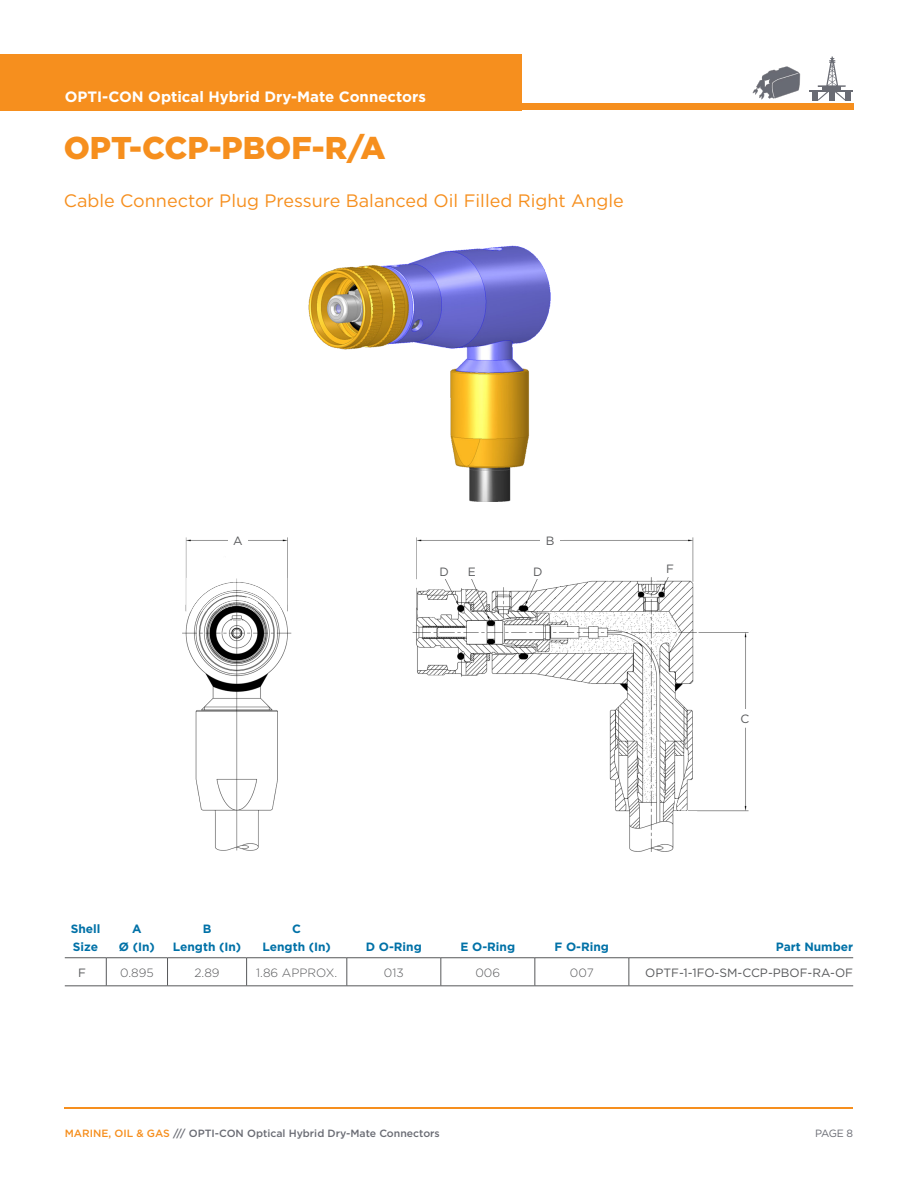
<style>
.page{position:relative;width:918px;height:1188px;background:#fff}
.page>*{position:absolute;margin:0;border:0;box-sizing:border-box;transform-origin:0 0}
.B_Body_Headline_2_Or{font:900 31.5px "Gotham";color:#f68f1e}
.B_Body_Headline_2_Or-2{font:18px "Gotham";color:#f68f1e}
.t1{font:700 15px "Gotham";color:#fff}
.OI_Head_Center{font:700 12px/18px "Gotham";color:#0071a7;text-align:center}
.OI_Body_Center{font:12px "Gotham";color:#57585a}
.OI_Body_Center-2{font:300 12px "Gotham";color:#57585a}
.OI_Head_Right{font:700 12px "Gotham";color:#0071a7}
.OI_Head_Left{font:700 12px/18px "Gotham";color:#0071a7}
.t2{font:500 10.5px "Gotham";color:#696b73}
.t3{font:10.5px "Gotham";color:#696b73}
.s1{color:#f68f1e}
</style>
<div class="page">
<hr style="left:65px;top:1107px;width:788px;height:1px;background:#f68f1e">
<div style="left:0;top:54px;width:522px;height:56px;background:#f68f1e"></div>
<div style="left:0;top:104px;width:853px;height:6px;background:#f68f1e"></div>
<hr style="left:917px;top:54px;width:1px;height:56px;background:#f68f1e">
<img style="left:752px;top:66px;width:49px;height:34px">
<hr style="left:810px;top:90px;width:43px;height:2px;background:#696b73">
<div style="left:812px;top:92px;width:5px;height:8px;background:#696b73"></div>
<div style="left:846px;top:92px;width:5px;height:8px;background:#696b73"></div>
<svg style="left:817px;top:57px;width:29px;height:43px"></svg>
<img style="left:309px;top:246px;width:241px;height:255px">
<svg style="left:106px;top:958px;width:1px;height:28px"></svg>
<svg style="left:167px;top:958px;width:1px;height:28px"></svg>
<svg style="left:246px;top:958px;width:1px;height:28px"></svg>
<hr style="left:106px;top:986px;width:62px;height:1px;background:#57585a">
<hr style="left:168px;top:986px;width:79px;height:1px;background:#57585a">
<hr style="left:247px;top:986px;width:100px;height:1px;background:#57585a">
<hr style="left:347px;top:986px;width:94px;height:1px;background:#57585a">
<hr style="left:441px;top:986px;width:94px;height:1px;background:#57585a">
<hr style="left:535px;top:986px;width:94px;height:1px;background:#57585a">
<hr style="left:629px;top:986px;width:224px;height:1px;background:#57585a">
<svg style="left:347px;top:958px;width:1px;height:28px"></svg>
<svg style="left:441px;top:958px;width:1px;height:28px"></svg>
<svg style="left:535px;top:958px;width:1px;height:28px"></svg>
<svg style="left:629px;top:958px;width:1px;height:28px"></svg>
<hr style="left:65px;top:986px;width:41px;height:1px;background:#57585a">
<hr style="left:65px;top:957px;width:41px;height:1px;background:#57585a">
<hr style="left:106px;top:957px;width:62px;height:1px;background:#57585a">
<hr style="left:168px;top:957px;width:79px;height:1px;background:#57585a">
<hr style="left:247px;top:957px;width:100px;height:1px;background:#57585a">
<hr style="left:347px;top:957px;width:94px;height:1px;background:#57585a">
<hr style="left:441px;top:957px;width:94px;height:1px;background:#57585a">
<hr style="left:535px;top:957px;width:94px;height:1px;background:#57585a">
<hr style="left:629px;top:957px;width:224px;height:1px;background:#57585a">
<img style="left:182px;top:537px;width:567px;height:314px">
<div style="left:228px;top:532px;width:20px;height:16px;background:#fff"></div>
<div style="left:540px;top:532px;width:20px;height:16px;background:#fff"></div>
<div style="left:735px;top:710px;width:19px;height:16px;background:#fff"></div>
<div style="left:435px;top:563px;width:19px;height:16px;background:#fff"></div>
<div style="left:462px;top:563px;width:19px;height:16px;background:#fff"></div>
<div style="left:528px;top:563px;width:19px;height:16px;background:#fff"></div>
<div style="left:661px;top:560px;width:19px;height:16px;background:#fff"></div>
<h3 class="t1" style="left:65px;top:87px;width:363px">OPTI-CON Optical Hybrid Dry-Mate Connectors</h3>
<p class="B_Body_Headline_2_Or" style="left:64px;top:126px;width:323px">OPT-CCP-PBOF-R/A</p>
<p class="B_Body_Headline_2_Or-2" style="left:64px;top:189px;width:562px">Cable Connector Plug Pressure Balanced Oil Filled Right Angle</p>
<p class="OI_Body_Center" style="left:233px;top:533px;width:11px">A</p>
<p class="OI_Body_Center" style="left:546px;top:533px;width:10px">B</p>
<p class="OI_Body_Center" style="left:439px;top:564px;width:11px">D</p>
<p class="OI_Body_Center" style="left:468px;top:564px;width:10px">E</p>
<p class="OI_Body_Center" style="left:533px;top:564px;width:11px">D</p>
<p class="OI_Body_Center" style="left:666px;top:561px;width:9px">F</p>
<p class="OI_Body_Center" style="left:740px;top:711px;width:10px">C</p>
<p class="OI_Head_Left" style="left:71px;top:920px;width:31px">Shell<br>Size</p>
<p class="OI_Head_Center" style="left:119px;top:920px;width:37px">A<br>Ø (In)</p>
<p class="OI_Head_Center" style="left:173px;top:920px;width:70px">B<br>Length (In)</p>
<p class="OI_Head_Center" style="left:262px;top:920px;width:70px">C<br>Length (In)</p>
<p class="OI_Head_Center" style="left:366px;top:938px;width:57px">D O-Ring</p>
<p class="OI_Head_Center" style="left:461px;top:938px;width:56px">E O-Ring</p>
<p class="OI_Head_Center" style="left:555px;top:938px;width:56px">F O-Ring</p>
<p class="OI_Head_Right" style="left:776px;top:939px;width:79px">Part Number</p>
<p class="OI_Body_Center" style="left:78px;top:965px;width:9px">F</p>
<p class="OI_Body_Center-2" style="left:120px;top:965px;width:35px">0.895</p>
<p class="OI_Body_Center-2" style="left:195px;top:965px;width:27px">2.89</p>
<p class="OI_Body_Center-2" style="left:256px;top:965px;width:82px">1.86 APPROX.</p>
<p class="OI_Body_Center-2" style="left:384px;top:965px;width:21px">013</p>
<p class="OI_Body_Center-2" style="left:475px;top:965px;width:26px">006</p>
<p class="OI_Body_Center-2" style="left:570px;top:965px;width:25px">007</p>
<p class="OI_Body_Center" style="left:645px;top:965px;width:209px">OPTF-1-1FO-SM-CCP-PBOF-RA-OF</p>
<p class="t2" style="left:65px;top:1126px;width:377px"><span class="s1">MARINE, OIL &amp; GAS</span> /// OPTI-CON Optical Hybrid Dry-Mate Connectors</p>
<p class="t3" style="left:815px;top:1127px;width:40px">PAGE 8</p>
</div>
